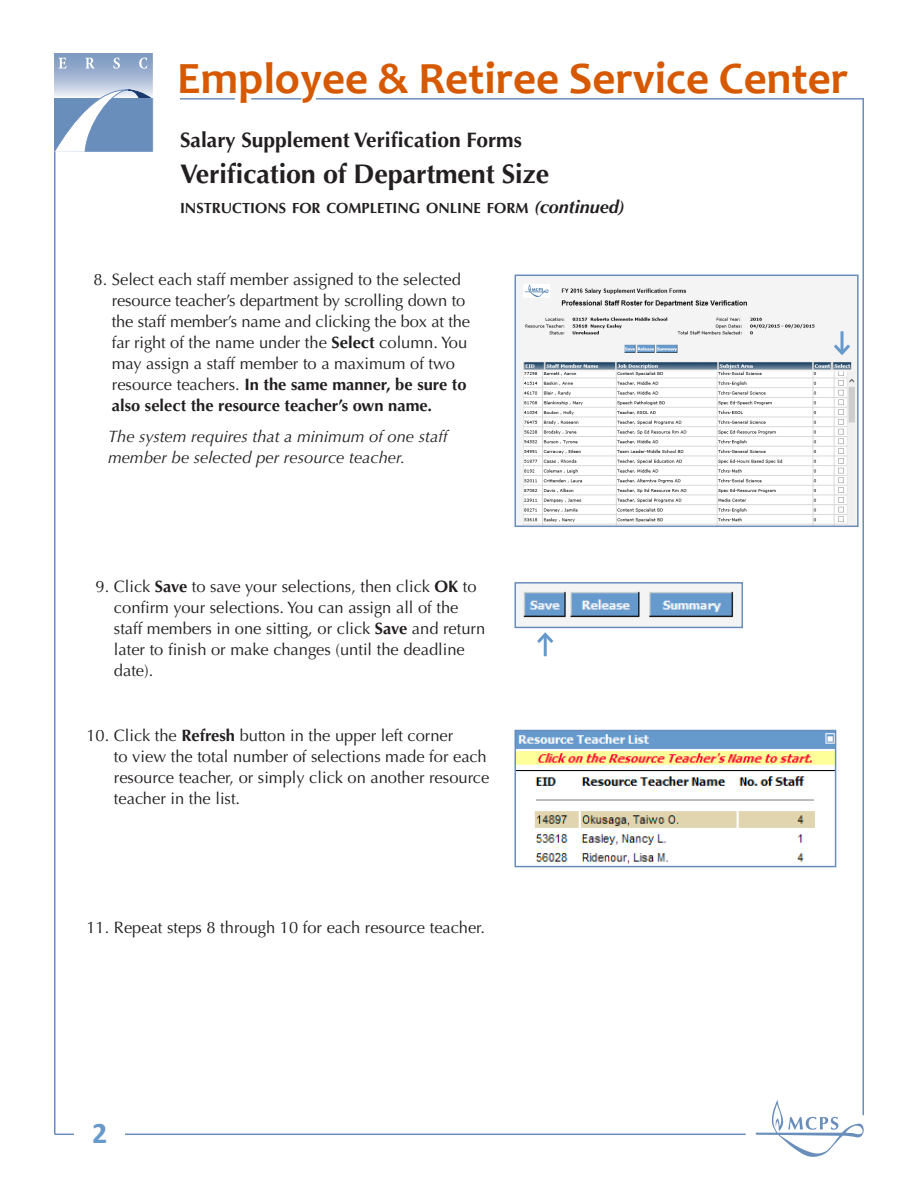
<style>
.page{position:relative;width:918px;height:1188px;background:#fff}
.page>*{position:absolute;margin:0;border:0;box-sizing:border-box;transform-origin:0 0}
.t1{font:700 45px "Candara";color:#d65900}
.t2{font:700 30px "Calibri";color:#69c}
.t3{font:700 27px "Optima LT Std";letter-spacing:-.005em;color:#231f20}
.t4{font:700 21px "Optima LT Std";color:#231f20}
.t5{font:16.5px/21px "Optima LT Std";color:#231f20}
.t6{font:italic 16.5px/21px "Optima LT Std";color:#231f20}
.t7{font:700 14.7px "Optima LT Std";color:#231f20}
.s1{font-style:italic;font-size:18px}
.s2{font-weight:700}
</style>
<div class="page">
<hr style="left:54px;top:54px;width:2px;height:1080px;background:#6a8ebc">
<hr style="left:180px;top:98px;width:55px;height:2px;background:#6a8ebc">
<hr style="left:251px;top:98px;width:50px;height:2px;background:#6a8ebc">
<hr style="left:316px;top:98px;width:548px;height:2px;background:#6a8ebc">
<hr style="left:862px;top:98px;width:2px;height:1017px;background:#6a8ebc">
<svg style="left:756px;top:1100px;width:108px;height:57px"></svg>
<svg style="left:54px;top:54px;width:99px;height:97px;background:#97afce"></svg>
<hr style="left:544px;top:634px;width:3px;height:22px;background:#69c">
<svg style="left:537px;top:632px;width:17px;height:14px"></svg>
<img style="left:518px;top:278px;width:338px;height:246px">
<div style="left:515px;top:275px;width:344px;height:252px;border:2px solid #6a8ebc"></div>
<hr style="left:841px;top:331px;width:3px;height:22px;background:#69c">
<svg style="left:831px;top:341px;width:22px;height:17px"></svg>
<img style="left:518px;top:585px;width:222px;height:40px">
<div style="left:515px;top:582px;width:228px;height:46px;border:2px solid #6a8ebc"></div>
<hr style="left:55px;top:1134px;width:691px;height:1px;background:#6a8ebc">
<div style="left:75px;top:1106px;width:50px;height:52px;background:#fff"></div>
<img style="left:518px;top:733px;width:315px;height:131px">
<div style="left:515px;top:730px;width:321px;height:137px;border:2px solid #6a8ebc"></div>
<p class="t1" style="left:177px;top:50px;width:673px">Employee &amp; Retiree Service Center</p>
<p class="t4" style="left:180px;top:128px;width:343px">Salary Supplement Verification Forms</p>
<p class="t3" style="left:180px;top:159px;width:371px">Verification of Department Size</p>
<p class="t7" style="left:180px;top:200px;width:446px">INSTRUCTIONS FOR COMPLETING ONLINE FORM <span class="s1">(continued)</span></p>
<p class="t5" style="left:112px;top:269px;width:360px;text-indent:-18px">8. Select each staff member assigned to the selected resource teacher’s department by scrolling down to the staff member’s name and clicking the box at the far right of the name under the <span class="s2">Select</span> column. You may assign a staff member to a maximum of two resource teachers. <span class="s2">In the same manner, be sure to also select the resource teacher’s own name.</span></p>
<p class="t6" style="left:108px;top:426px;width:341px">The system requires that a minimum of one staff member be selected per resource teacher.</p>
<p class="t5" style="left:114px;top:577px;width:373px;text-indent:-18px">9. Click <span class="s2">Save</span> to save your selections, then click <span class="s2">OK</span> to confirm your selections. You can assign all of the staff members in one sitting, or click <span class="s2">Save</span> and return later to finish or make changes (until the deadline date).</p>
<p class="t5" style="left:114px;top:725px;width:377px;text-indent:-28px">10. Click the <span class="s2">Refresh</span> button in the upper left corner<br>to view the total number of selections made for each resource teacher, or simply click on another resource teacher in the list.</p>
<p class="t5" style="left:86px;top:917px;width:400px">11. Repeat steps 8 through 10 for each resource teacher.</p>
<p class="t2" style="left:92px;top:1112px;width:17px">2</p>
</div>
